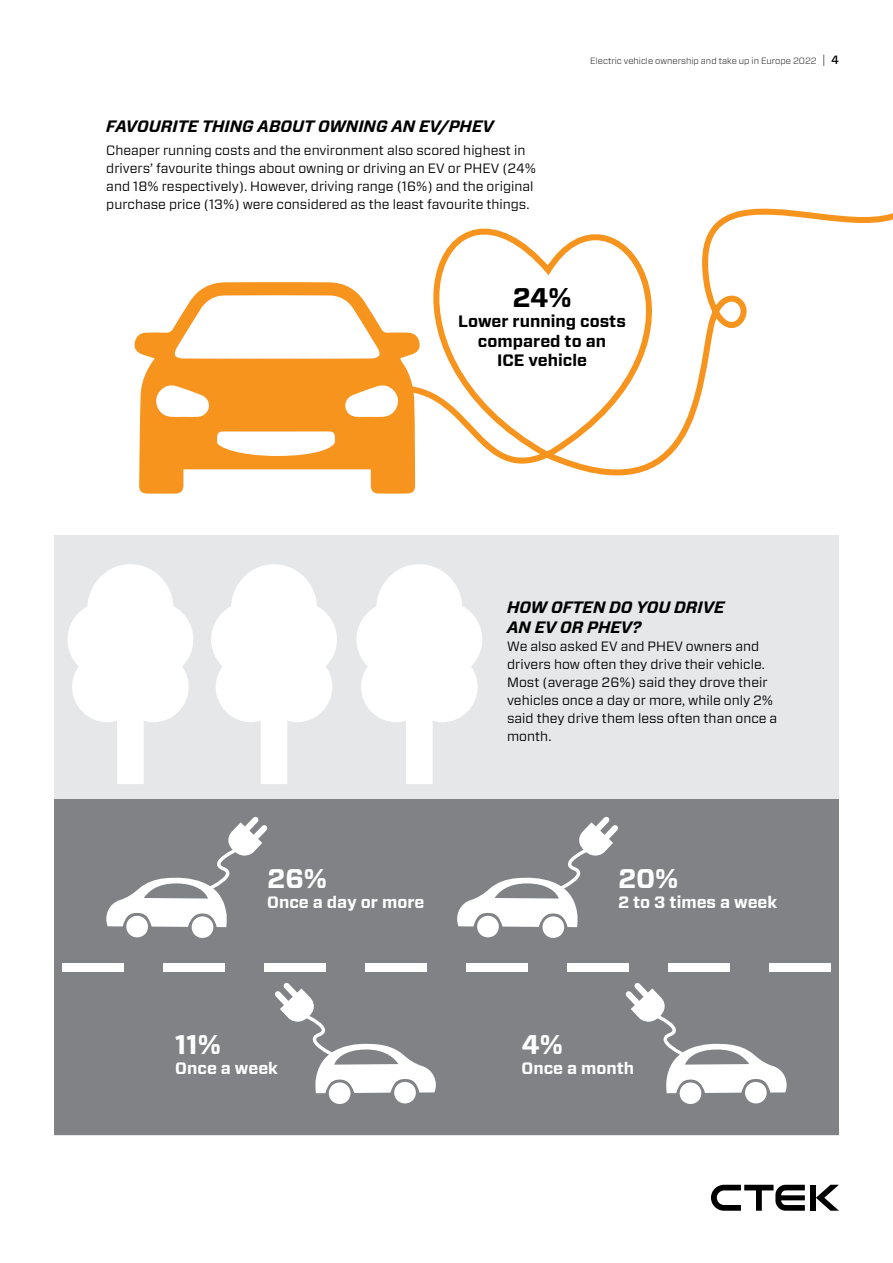
<style>
.page{position:relative;width:893px;height:1263px;background:#fff}
.page>*{position:absolute;margin:0;border:0;box-sizing:border-box;transform-origin:0 0}
.t1{font:700 27px "Forza";color:#fff}
.t2{font:700 27px "Forza";color:#000}
.t3{font:italic 700 16.5px/19.8px "Forza";color:#000}
.t4{font:700 16.5px "Forza";color:#fff}
.t5{font:700 16.5px/19.8px "Forza";color:#000;text-align:center}
.t6{font:13.5px/18px "Forza";color:#000}
.t7{font:300 9px "Forza";color:#000}
.s1{font-size:12px}
.s2{font-weight:500;font-size:12px}
</style>
<div class="page">
<div style="left:810px;top:1185px;width:6px;height:26px;background:#000"></div>
<svg style="left:816px;top:1185px;width:23px;height:26px"></svg>
<svg style="left:711px;top:1185px;width:94px;height:26px"></svg>
<div style="left:54px;top:535px;width:785px;height:600px;background:#e6e7e8"></div>
<div style="left:54px;top:799px;width:785px;height:336px;background:#808285"></div>
<div style="left:329px;top:1082px;width:22px;height:22px;background:#fff;border-radius:50%"></div>
<div style="left:394px;top:1082px;width:22px;height:21px;background:#fff;border-radius:50%"></div>
<svg style="left:275px;top:983px;width:161px;height:110px"></svg>
<div style="left:679px;top:1082px;width:22px;height:22px;background:#fff;border-radius:50%"></div>
<div style="left:745px;top:1082px;width:22px;height:21px;background:#fff;border-radius:50%"></div>
<svg style="left:625px;top:983px;width:162px;height:110px"></svg>
<div style="left:63px;top:963px;width:61px;height:9px;background:#fff"></div>
<div style="left:163px;top:963px;width:62px;height:9px;background:#fff"></div>
<div style="left:264px;top:963px;width:61px;height:9px;background:#fff"></div>
<div style="left:365px;top:963px;width:61px;height:9px;background:#fff"></div>
<div style="left:466px;top:963px;width:61px;height:9px;background:#fff"></div>
<div style="left:567px;top:963px;width:61px;height:9px;background:#fff"></div>
<div style="left:668px;top:963px;width:61px;height:9px;background:#fff"></div>
<div style="left:769px;top:963px;width:61px;height:9px;background:#fff"></div>
<div style="left:542px;top:916px;width:22px;height:22px;background:#fff;border-radius:50%"></div>
<div style="left:477px;top:916px;width:22px;height:21px;background:#fff;border-radius:50%"></div>
<svg style="left:457px;top:816px;width:161px;height:111px"></svg>
<div style="left:191px;top:916px;width:22px;height:22px;background:#fff;border-radius:50%"></div>
<div style="left:126px;top:916px;width:22px;height:21px;background:#fff;border-radius:50%"></div>
<svg style="left:106px;top:816px;width:161px;height:111px"></svg>
<svg style="left:134px;top:282px;width:228px;height:212px;fill:#f7941e"></svg>
<svg style="left:174px;top:295px;width:188px;height:64px"></svg>
<svg style="left:155px;top:384px;width:55px;height:33px"></svg>
<svg style="left:344px;top:384px;width:18px;height:33px"></svg>
<svg style="left:217px;top:431px;width:118px;height:25px"></svg>
<svg style="left:362px;top:208px;width:531px;height:286px"></svg>
<svg style="left:68px;top:564px;width:125px;height:220px"></svg>
<svg style="left:211px;top:564px;width:126px;height:220px"></svg>
<svg style="left:356px;top:564px;width:126px;height:220px"></svg>
<p class="t3" style="left:106px;top:117px;width:389px">FAVOURITE THING ABOUT OWNING AN EV/PHEV</p>
<p class="t6" style="left:106px;top:141px;width:431px">Cheaper running costs and the environment also scored highest in drivers’ favourite things about owning or driving an EV or PHEV (24% and 18% respectively). However, driving range (16%) and the original purchase price (13%) were considered as the least favourite things.</p>
<p class="t7" style="left:590px;top:54px;width:250px">Electric vehicle ownership and take up in Europe 2022 <span class="s1">|</span> <span class="s2">4</span></p>
<h1 class="t2" style="left:512px;top:280px;width:61px">24%</h1>
<p class="t5" style="left:458px;top:311px;width:169px">Lower running costs compared to an<br>ICE vehicle</p>
<h1 class="t1" style="left:267px;top:861px;width:61px">26%</h1>
<p class="t4" style="left:267px;top:891px;width:159px">Once a day or more</p>
<h1 class="t1" style="left:175px;top:1027px;width:47px">11%</h1>
<p class="t4" style="left:175px;top:1057px;width:104px">Once a week</p>
<p class="t3" style="left:507px;top:597px;width:219px">HOW OFTEN DO YOU DRIVE<br>AN EV OR PHEV?</p>
<p class="t6" style="left:507px;top:637px;width:272px">We also asked EV and PHEV owners and drivers how often they drive their vehicle.<br>Most (average 26%) said they drove their vehicles once a day or more, while only 2% said they drive them less often than once a month.</p>
<h1 class="t1" style="left:618px;top:861px;width:62px">20%</h1>
<p class="t4" style="left:618px;top:891px;width:161px">2 to 3 times a week</p>
<h1 class="t1" style="left:521px;top:1027px;width:43px">4%</h1>
<p class="t4" style="left:521px;top:1057px;width:114px">Once a month</p>
</div>
